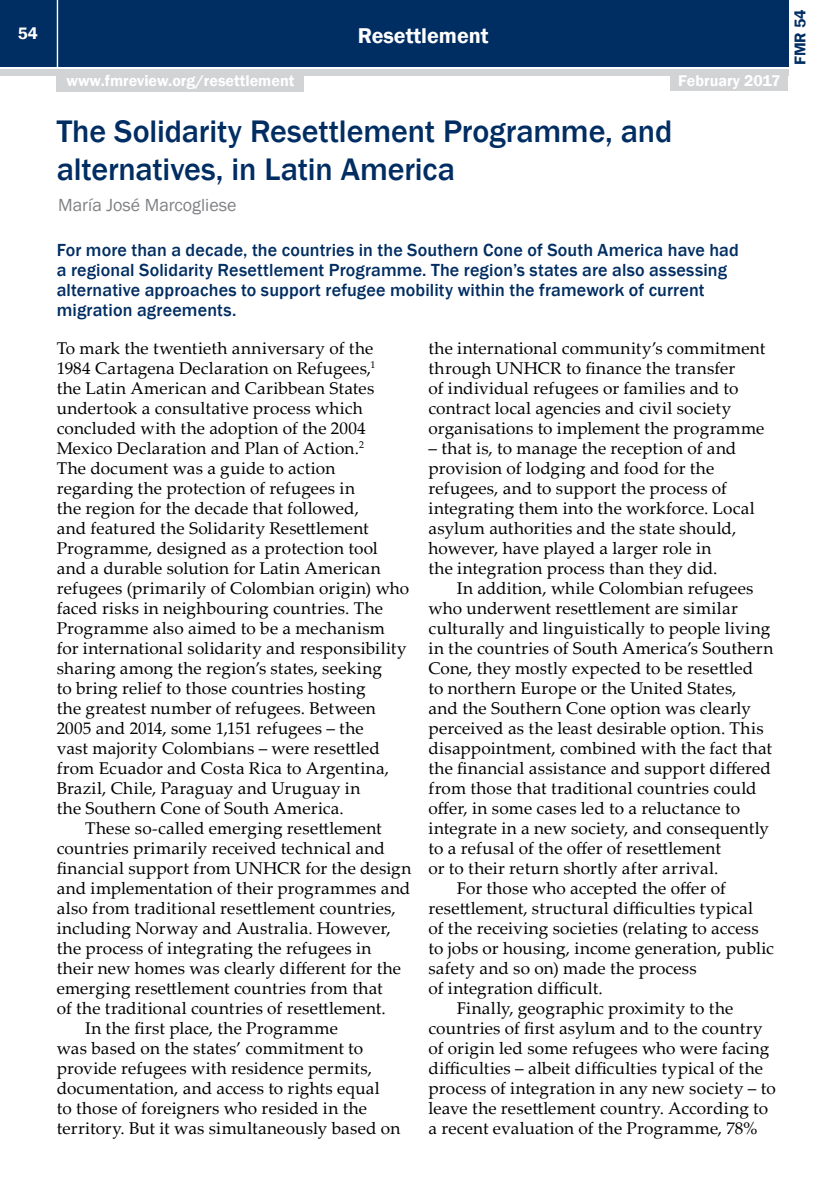
<style>
.page{position:relative;width:840px;height:1191px;background:#fff}
.page>*{position:absolute;margin:0;border:0;box-sizing:border-box;transform-origin:0 0}
.t1{font:500 32px/38px "Franklin Gothic";letter-spacing:-.005em;color:#002d62}
.t2{font:600 22px "Franklin Gothic";color:#fff}
.t3{font:500 18px/20px "Franklin Gothic";letter-spacing:.01em;color:#002d62}
.t4{font:18px "Franklin Gothic";color:#808285}
.t5{font:17px/20px "Palatino Linotype";letter-spacing:.01em;color:#000}
.t6{font:600 17px "Franklin Gothic";color:#fff}
.t7{font:600 16px "Franklin Gothic";color:#fff}
.t8{font:600 16px "Franklin Gothic";color:#002d62}
</style>
<div class="page">
<div style="left:0;top:0;width:787px;height:66px;background:#002d62"></div>
<div style="left:0;top:69px;width:787px;height:6px;background:#d1d3d4"></div>
<hr style="left:57px;top:0;width:1px;height:67px;background:#fff">
<div style="left:670px;top:73px;width:117px;height:18px;background:#d1d3d4"></div>
<div style="left:57px;top:74px;width:247px;height:18px;background:#d1d3d4"></div>
<p class="t6" style="left:18px;top:23px;width:22px">54</p>
<p class="t2" style="left:357px;top:22px;width:132px">Resettlement</p>
<p class="t7" style="left:66px;top:71px;width:229px">www.fmreview.org/resettlement</p>
<p class="t7" style="left:678px;top:71px;width:104px">February 2017</p>
<h1 class="t1" style="left:57px;top:112px;width:616px">The Solidarity Resettlement Programme, and alternatives, in Latin America</h1>
<p class="t4" style="left:58px;top:194px;width:180px">María José Marcogliese</p>
<p class="t3" style="left:57px;top:240px;width:683px">For more than a decade, the countries in the Southern Cone of South America have had a regional Solidarity Resettlement Programme. The region’s states are also assessing alternative approaches to support refugee mobility within the framework of current migration agreements.</p>
<p class="t5" style="left:57px;top:337px;width:318px">To mark the twentieth anniversary of the</p>
<p class="t5" style="left:57px;top:357px;width:320px">1984 Cartagena Declaration on Refugees,<sup>1</sup></p>
<p class="t5" style="left:57px;top:377px;width:319px">the Latin American and Caribbean States</p>
<p class="t5" style="left:57px;top:397px;width:307px">undertook a consultative process which</p>
<p class="t5" style="left:57px;top:417px;width:310px">concluded with the adoption of the 2004</p>
<p class="t5" style="left:57px;top:437px;width:309px">Mexico Declaration and Plan of Action.<sup>2</sup></p>
<p class="t5" style="left:57px;top:457px;width:280px">The document was a guide to action</p>
<p class="t5" style="left:57px;top:477px;width:299px">regarding the protection of refugees in</p>
<p class="t5" style="left:57px;top:497px;width:303px">the region for the decade that followed,</p>
<p class="t5" style="left:57px;top:517px;width:313px">and featured the Solidarity Resettlement</p>
<p class="t5" style="left:57px;top:537px;width:322px">Programme, designed as a protection tool</p>
<p class="t5" style="left:57px;top:557px;width:325px">and a durable solution for Latin American</p>
<p class="t5" style="left:57px;top:577px;width:354px">refugees (primarily of Colombian origin) who</p>
<p class="t5" style="left:57px;top:597px;width:327px">faced risks in neighbouring countries. The</p>
<p class="t5" style="left:57px;top:617px;width:329px">Programme also aimed to be a mechanism</p>
<p class="t5" style="left:57px;top:637px;width:351px">for international solidarity and responsibility</p>
<p class="t5" style="left:57px;top:657px;width:326px">sharing among the region’s states, seeking</p>
<p class="t5" style="left:57px;top:677px;width:310px">to bring relief to those countries hosting</p>
<p class="t5" style="left:57px;top:697px;width:320px">the greatest number of refugees. Between</p>
<p class="t5" style="left:57px;top:717px;width:308px">2005 and 2014, some 1,151 refugees – the</p>
<p class="t5" style="left:57px;top:737px;width:324px">vast majority Colombians – were resettled</p>
<p class="t5" style="left:57px;top:757px;width:333px">from Ecuador and Costa Rica to Argentina,</p>
<p class="t5" style="left:57px;top:777px;width:305px">Brazil, Chile, Paraguay and Uruguay in</p>
<p class="t5" style="left:57px;top:797px;width:288px">the Southern Cone of South America.</p>
<p class="t5" style="left:85px;top:817px;width:298px">These so-called emerging resettlement</p>
<p class="t5" style="left:57px;top:837px;width:329px">countries primarily received technical and</p>
<p class="t5" style="left:57px;top:857px;width:356px">financial support from UNHCR for the design</p>
<p class="t5" style="left:57px;top:877px;width:355px">and implementation of their programmes and</p>
<p class="t5" style="left:57px;top:897px;width:340px">also from traditional resettlement countries,</p>
<p class="t5" style="left:57px;top:917px;width:335px">including Norway and Australia. However,</p>
<p class="t5" style="left:57px;top:937px;width:316px">the process of integrating the refugees in</p>
<p class="t5" style="left:57px;top:957px;width:346px">their new homes was clearly different for the</p>
<p class="t5" style="left:57px;top:977px;width:327px">emerging resettlement countries from that</p>
<p class="t5" style="left:57px;top:997px;width:330px">of the traditional countries of resettlement.</p>
<p class="t5" style="left:85px;top:1017px;width:254px">In the first place, the Programme</p>
<p class="t5" style="left:57px;top:1037px;width:308px">was based on the states’ commitment to</p>
<p class="t5" style="left:57px;top:1057px;width:316px">provide refugees with residence permits,</p>
<p class="t5" style="left:57px;top:1077px;width:324px">documentation, and access to rights equal</p>
<p class="t5" style="left:57px;top:1097px;width:312px">to those of foreigners who resided in the</p>
<p class="t5" style="left:57px;top:1117px;width:345px">territory. But it was simultaneously based on</p>
<p class="t5" style="left:428px;top:337px;width:338px">the international community’s commitment through UNHCR to finance the transfer<br>of individual refugees or families and to contract local agencies and civil society organisations to implement the programme</p>
<p class="t5" style="left:428px;top:437px;width:327px">– that is, to manage the reception of and provision of lodging and food for the refugees, and to support the process of integrating them into the workforce. Local asylum authorities and the state should, however, have played a larger role in<br>the integration process than they did.</p>
<p class="t5" style="left:456px;top:577px;width:298px">In addition, while Colombian refugees</p>
<p class="t5" style="left:428px;top:597px;width:311px">who underwent resettlement are similar</p>
<p class="t5" style="left:428px;top:617px;width:343px">culturally and linguistically to people living</p>
<p class="t5" style="left:428px;top:637px;width:346px">in the countries of South America’s Southern</p>
<p class="t5" style="left:428px;top:657px;width:326px">Cone, they mostly expected to be resettled</p>
<p class="t5" style="left:428px;top:677px;width:309px">to northern Europe or the United States,</p>
<p class="t5" style="left:428px;top:697px;width:324px">and the Southern Cone option was clearly</p>
<p class="t5" style="left:428px;top:717px;width:336px">perceived as the least desirable option. This</p>
<p class="t5" style="left:428px;top:737px;width:345px">disappointment, combined with the fact that</p>
<p class="t5" style="left:428px;top:757px;width:344px">the financial assistance and support differed</p>
<p class="t5" style="left:428px;top:777px;width:329px">from those that traditional countries could</p>
<p class="t5" style="left:428px;top:797px;width:313px">offer, in some cases led to a reluctance to</p>
<p class="t5" style="left:428px;top:817px;width:342px">integrate in a new society, and consequently</p>
<p class="t5" style="left:428px;top:837px;width:294px">to a refusal of the offer of resettlement</p>
<p class="t5" style="left:428px;top:857px;width:291px">or to their return shortly after arrival.</p>
<p class="t5" style="left:456px;top:877px;width:270px">For those who accepted the offer of</p>
<p class="t5" style="left:428px;top:897px;width:326px">resettlement, structural difficulties typical</p>
<p class="t5" style="left:428px;top:917px;width:331px">of the receiving societies (relating to access</p>
<p class="t5" style="left:428px;top:937px;width:347px">to jobs or housing, income generation, public</p>
<p class="t5" style="left:428px;top:957px;width:269px">safety and so on) made the process</p>
<p class="t5" style="left:428px;top:977px;width:176px">of integration difficult.</p>
<p class="t5" style="left:456px;top:997px;width:278px">Finally, geographic proximity to the</p>
<p class="t5" style="left:428px;top:1017px;width:335px">countries of first asylum and to the country</p>
<p class="t5" style="left:428px;top:1037px;width:342px">of origin led some refugees who were facing</p>
<p class="t5" style="left:428px;top:1057px;width:336px">difficulties – albeit difficulties typical of the</p>
<p class="t5" style="left:428px;top:1077px;width:348px">process of integration in any new society – to</p>
<p class="t5" style="left:428px;top:1097px;width:341px">leave the resettlement country. According to</p>
<p class="t5" style="left:428px;top:1117px;width:330px">a recent evaluation of the Programme, 78%</p>
<p class="t8" style="left:789px;top:65px;width:58px;rotate:-90deg">FMR 54</p>
</div>
